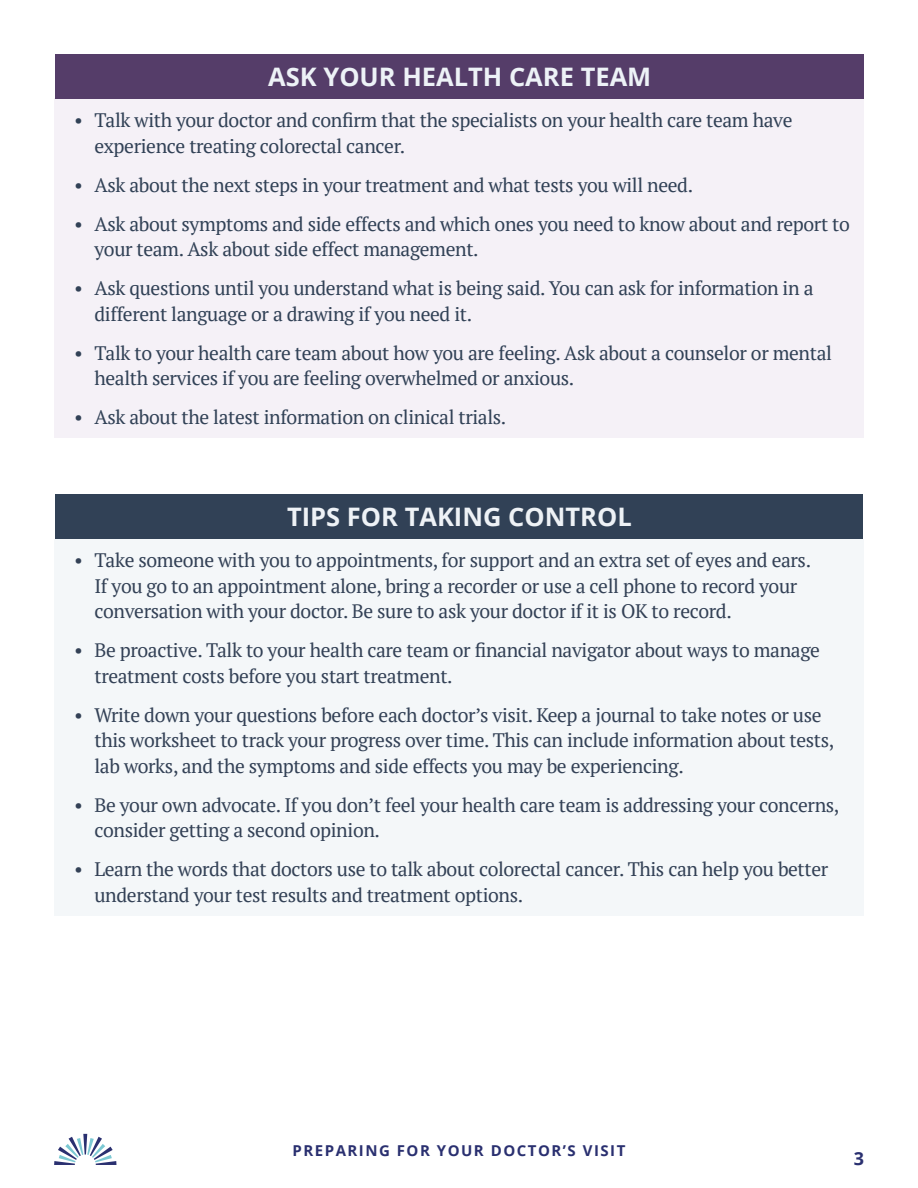
<style>
.page{position:relative;width:918px;height:1188px;background:#fff}
.page>*{position:absolute;margin:0;border:0;box-sizing:border-box;transform-origin:0 0}
.t1{font:700 25.5px "Open Sans";color:#edf2f7}
.t2{font:700 25.5px "Open Sans";color:#eef2f6}
.t3{font:19.5px/25.5px "PT Serif";letter-spacing:-.02em;color:#334156}
.t4{font:19.5px/25.5px "PT Serif";letter-spacing:-.02em;color:#314156}
.t5{font:700 18px "Open Sans";color:#2a3070}
.t6{font:700 15px "Open Sans";letter-spacing:.1em;color:#2a3070}
</style>
<div class="page">
<svg style="left:54px;top:1134px;width:62px;height:31px"></svg>
<div style="left:54px;top:99px;width:810px;height:339px;background:#f5f1f7"></div>
<div style="left:54px;top:539px;width:809px;height:376px;background:#f4f7f9"></div>
<div style="left:56px;top:54px;width:808px;height:45px;background:#553d69"></div>
<div style="left:56px;top:494px;width:807px;height:45px;background:#314156"></div>
<h1 class="t1" style="left:268px;top:59px;width:385px">ASK YOUR HEALTH CARE TEAM</h1>
<p class="t4" style="left:94px;top:107px;width:700px;text-indent:-20px">• Talk with your doctor and confirm that the specialists on your health care team have experience treating colorectal cancer.</p>
<p class="t4" style="left:74px;top:172px;width:620px">• Ask about the next steps in your treatment and what tests you will need.</p>
<p class="t4" style="left:94px;top:211px;width:757px;text-indent:-20px">• Ask about symptoms and side effects and which ones you need to know about and report to your team. Ask about side effect management.</p>
<p class="t4" style="left:94px;top:275px;width:721px;text-indent:-20px">• Ask questions until you understand what is being said. You can ask for information in a different language or a drawing if you need it.</p>
<p class="t4" style="left:94px;top:340px;width:739px;text-indent:-20px">• Talk to your health care team about how you are feeling. Ask about a counselor or mental health services if you are feeling overwhelmed or anxious.</p>
<p class="t4" style="left:74px;top:405px;width:434px">• Ask about the latest information on clinical trials.</p>
<h1 class="t2" style="left:287px;top:499px;width:346px">TIPS FOR TAKING CONTROL</h1>
<p class="t3" style="left:94px;top:548px;width:718px;text-indent:-20px">• Take someone with you to appointments, for support and an extra set of eyes and ears.<br>If you go to an appointment alone, bring a recorder or use a cell phone to record your conversation with your doctor. Be sure to ask your doctor if it is OK to record.</p>
<p class="t3" style="left:94px;top:638px;width:727px;text-indent:-20px">• Be proactive. Talk to your health care team or financial navigator about ways to manage treatment costs before you start treatment.</p>
<p class="t3" style="left:94px;top:702px;width:741px;text-indent:-20px">• Write down your questions before each doctor’s visit. Keep a journal to take notes or use this worksheet to track your progress over time. This can include information about tests, lab works, and the symptoms and side effects you may be experiencing.</p>
<p class="t3" style="left:94px;top:792px;width:746px;text-indent:-20px">• Be your own advocate. If you don’t feel your health care team is addressing your concerns, consider getting a second opinion.</p>
<p class="t3" style="left:94px;top:857px;width:735px;text-indent:-20px">• Learn the words that doctors use to talk about colorectal cancer. This can help you better understand your test results and treatment options.</p>
<p class="t6" style="left:293px;top:1140px;width:334px">PREPARING FOR YOUR DOCTOR’S VISIT</p>
<p class="t5" style="left:854px;top:1146px;width:12px">3</p>
</div>
